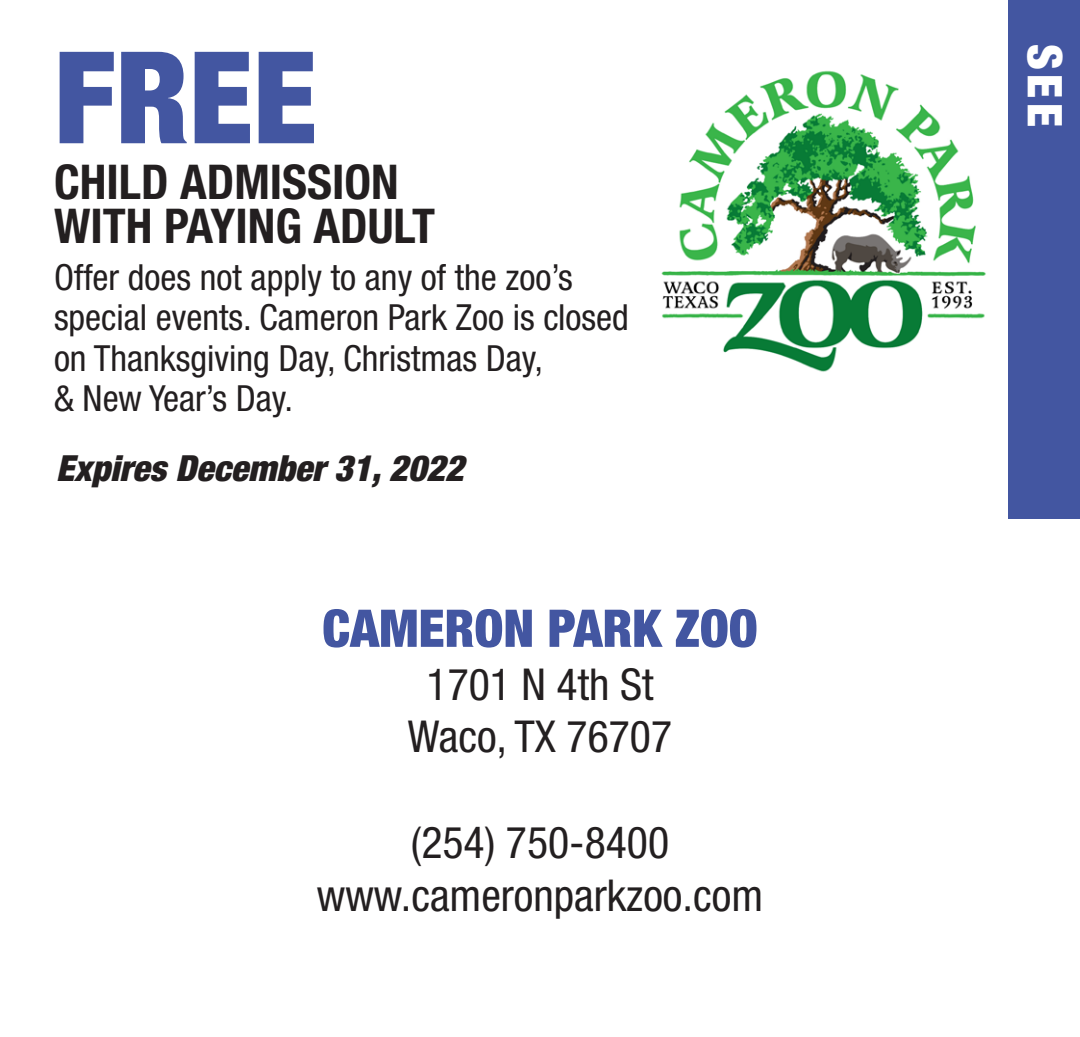
<style>
.page{position:relative;width:1080px;height:1037px;background:#fff}
.page>*{position:absolute;margin:0;border:0;box-sizing:border-box;transform-origin:0 0}
.t1{font:900 condensed 128px "Helvetica Neue LT Std";color:#4356a1}
.t2{font:900 condensed 52px "Helvetica Neue LT Std";color:#4356a1}
.t3{font:700 condensed 48px "Helvetica Neue LT Std";color:#231f20}
.t4{font:900 condensed 48px "Helvetica Neue LT Std";color:#fff}
.t5{font:condensed 44px "Helvetica Neue LT Std";color:#231f20}
.desciprtion_copy_spa{font:condensed 36px "Helvetica Neue LT Std";color:#231f20}
.t6{font:italic 900 condensed 36px "Helvetica Neue LT Std";color:#231f20}
</style>
<div class="page">
<div style="left:1008px;top:0;width:72px;height:518px;background:#4356a1"></div>
<img style="left:661px;top:70px;width:325px;height:302px">
<p class="t1" style="left:54px;top:19px;width:265px">FREE</p>
<p class="t3" style="left:54px;top:153px;width:346px">CHILD ADMISSION</p>
<p class="t3" style="left:54px;top:197px;width:383px">WITH PAYING ADULT</p>
<p class="desciprtion_copy_spa" style="left:54px;top:257px;width:520px">Offer does not apply to any of the zoo’s</p>
<p class="desciprtion_copy_spa" style="left:54px;top:297px;width:576px">special events. Cameron Park Zoo is closed</p>
<p class="desciprtion_copy_spa" style="left:54px;top:337px;width:490px">on Thanksgiving Day, Christmas Day,</p>
<p class="desciprtion_copy_spa" style="left:54px;top:377px;width:241px">&amp; New Year’s Day.</p>
<p class="t6" style="left:56px;top:446px;width:409px">Expires December 31, 2022</p>
<p class="t2" style="left:322px;top:596px;width:437px">CAMERON PARK ZOO</p>
<p class="t5" style="left:427px;top:659px;width:228px">1701 N 4th St</p>
<p class="t5" style="left:408px;top:711px;width:266px">Waco, TX 76707</p>
<p class="t5" style="left:411px;top:817px;width:260px">(254) 750-8400</p>
<p class="t5" style="left:317px;top:870px;width:448px">www.cameronparkzoo.com</p>
<p class="t4" style="left:1074px;top:44px;width:85px;rotate:90deg">SEE</p>
</div>
